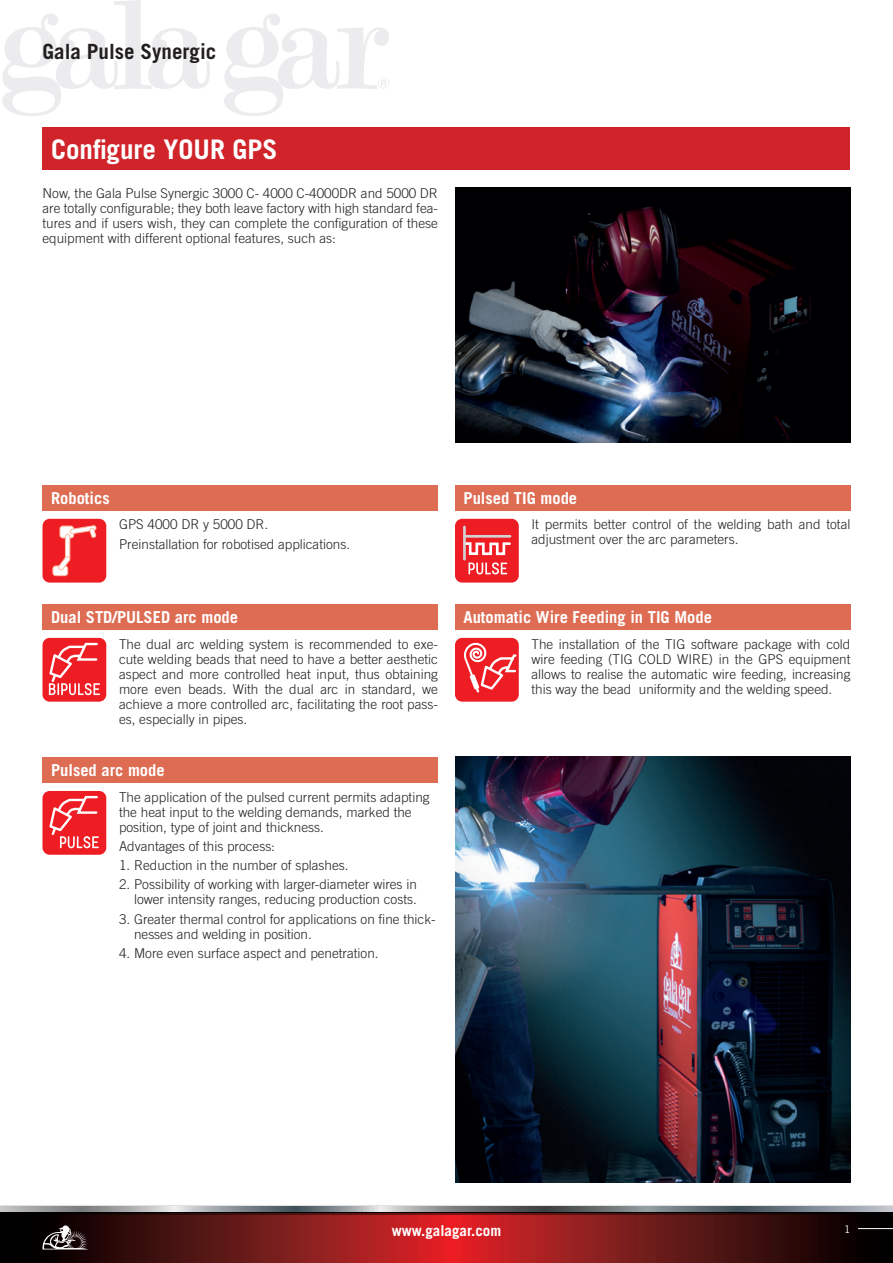
<style>
.page{position:relative;width:893px;height:1263px;background:#fff}
.page>*{position:absolute;margin:0;border:0;box-sizing:border-box;transform-origin:0 0}
.t1{font:700 27px "Trade Gothic";color:#fff}
.t2{font:700 21px "Trade Gothic";color:#231f20}
.t3{font:700 16.5px "Trade Gothic";color:#fff}
.t4{font:700 15px "Trade Gothic";color:#fff}
.t5{font:300 13.5px/15px "Trade Gothic";color:#231f20}
.t6{font:10.5px "Trade Gothic";color:#fff}
</style>
<div class="page">
<svg style="left:0;top:1213px;width:893px;height:2px;background:#3b0b0a"></svg>
<svg style="left:0;top:1215px;width:893px;height:48px;background:#681515"></svg>
<div style="left:0;top:1207px;width:893px;height:6px;background:#000002"></div>
<div style="left:0;top:1205px;width:893px;height:5px;background:#dfe0df"></div>
<svg style="left:0;top:1206px;width:893px;height:6px;background:#868c90"></svg>
<hr style="left:858px;top:1228px;width:35px;height:1px;background:#fff">
<svg style="left:43px;top:1225px;width:45px;height:24px"></svg>
<svg style="left:2px;top:0;width:208px;height:116px"></svg>
<svg style="left:224px;top:14px;width:165px;height:102px"></svg>
<div style="left:43px;top:128px;width:807px;height:42px;background:#d1232a"></div>
<div style="left:43px;top:485px;width:395px;height:25px;background:#dd6c53"></div>
<div style="left:455px;top:485px;width:395px;height:25px;background:#dd6c53"></div>
<div style="left:43px;top:604px;width:395px;height:25px;background:#dd6c53"></div>
<div style="left:455px;top:604px;width:395px;height:25px;background:#dd6c53"></div>
<div style="left:43px;top:757px;width:395px;height:25px;background:#dd6c53"></div>
<div style="left:43px;top:519px;width:63px;height:64px;background:#ee1d23;border-radius:7px"></div>
<div style="left:53px;top:566px;width:15px;height:10px;background:#fff;border-radius:3px"></div>
<div style="left:52px;top:565px;width:16px;height:11px;border:1px solid #fabda6;border-radius:3px"></div>
<div style="left:60px;top:526px;width:14px;height:12px;background:#fff;border-radius:3px"></div>
<div style="left:59px;top:525px;width:15px;height:13px;border:1px solid #fabda6;border-radius:3px"></div>
<div style="left:65px;top:534px;width:5px;height:26px;background:#fff;border-radius:2px"></div>
<div style="left:65px;top:534px;width:5px;height:27px;border:1px solid #fabda6;border-radius:2px"></div>
<svg style="left:57px;top:555px;width:14px;height:16px"></svg>
<svg style="left:69px;top:525px;width:28px;height:13px"></svg>
<div style="left:455px;top:519px;width:64px;height:64px;background:#ee1d23;border-radius:7px"></div>
<svg style="left:468px;top:562px;width:39px;height:12px"></svg>
<hr style="left:465px;top:535px;width:45px;height:3px;background:#d1d2d4">
<svg style="left:466px;top:542px;width:45px;height:14px"></svg>
<hr style="left:463px;top:527px;width:3px;height:32px;background:#d1d2d4">
<div style="left:43px;top:638px;width:63px;height:64px;background:#ee1d23;border-radius:7px"></div>
<svg style="left:48px;top:642px;width:52px;height:53px"></svg>
<div style="left:455px;top:638px;width:64px;height:64px;background:#ee1d23;border-radius:7px"></div>
<svg style="left:464px;top:642px;width:53px;height:51px"></svg>
<div style="left:43px;top:791px;width:63px;height:64px;background:#ee1d23;border-radius:7px"></div>
<svg style="left:49px;top:795px;width:50px;height:53px"></svg>
<img style="left:455px;top:757px;width:395px;height:425px">
<img style="left:455px;top:187px;width:395px;height:255px">
<h2 class="t2" style="left:43px;top:38px;width:175px">Gala Pulse Synergic</h2>
<h1 class="t1" style="left:51px;top:133px;width:228px">Configure YOUR GPS</h1>
<p class="t5" style="left:43px;top:185px;width:397px;text-align:justify">Now, the Gala Pulse Synergic 3000 C- 4000 C-4000DR and 5000 DR are totally configurable; they both leave factory with high standard fea&shy;tures and if users wish, they can complete the configuration of these equipment with different optional features, such as:</p>
<p class="t3" style="left:51px;top:488px;width:60px">Robotics</p>
<p class="t3" style="left:463px;top:488px;width:115px">Pulsed TIG mode</p>
<p class="t5" style="left:119px;top:515px;width:233px;line-height:19.2px">GPS 4000 DR y 5000 DR.<br>Preinstallation for robotised applications.</p>
<p class="t5" style="left:531px;top:517px;width:320px">It permits better control of the welding bath and total adjustment over the arc parameters.</p>
<p class="t3" style="left:51px;top:607px;width:189px">Dual STD/PULSED arc mode</p>
<p class="t3" style="left:463px;top:607px;width:250px">Automatic Wire Feeding in TIG Mode</p>
<p class="t5" style="left:119px;top:636px;width:320px;text-align:justify">The dual arc welding system is recommended to exe&shy;cute welding beads that need to have a better aesthetic aspect and more controlled heat input, thus obtaining more even beads. With the dual arc in standard, we achieve a more controlled arc, facilitating the root pass&shy;es, especially in pipes.</p>
<p class="t5" style="left:531px;top:636px;width:320px;text-align:justify">The installation of the TIG software package with cold wire feeding (TIG COLD WIRE) in the GPS equipment allows to realise the automatic wire feeding, increasing this way the bead uniformity and the welding speed.</p>
<p class="t3" style="left:51px;top:760px;width:115px">Pulsed arc mode</p>
<p class="t5" style="left:119px;top:789px;width:312px">The application of the pulsed current permits adapting the heat input to the welding demands, marked the position, type of joint and thickness.</p>
<p class="t5" style="left:119px;top:838px;width:158px">Advantages of this process:</p>
<p class="t5" style="left:119px;top:858px;width:231px">1. Reduction in the number of splashes.</p>
<p class="t5" style="left:119px;top:877px;width:299px;text-align:right">2. Possibility of working with larger-diameter wires in lower intensity ranges, reducing production costs.</p>
<p class="t5" style="left:134px;top:911px;width:303px;text-indent:-15px">3. Greater thermal control for applications on fine thick&shy;nesses and welding in position.</p>
<p class="t5" style="left:119px;top:945px;width:261px">4. More even surface aspect and penetration.</p>
<p class="t4" style="left:392px;top:1222px;width:111px">www.galagar.com</p>
<p class="t6" style="left:844px;top:1223px;width:8px">1</p>
</div>
